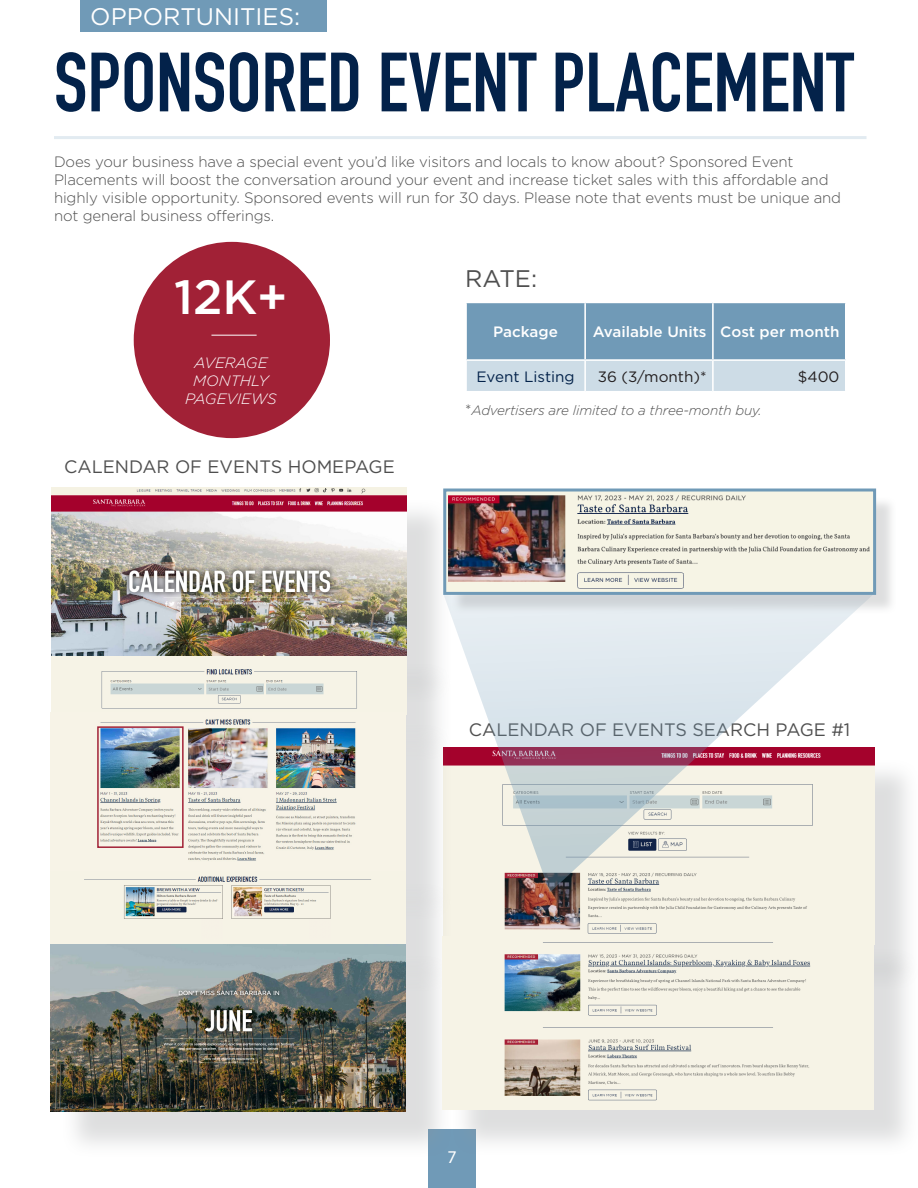
<style>
.page{position:relative;width:918px;height:1188px;background:#fff}
.page>*{position:absolute;margin:0;border:0;box-sizing:border-box;transform-origin:0 0}
.Main_Header_Large{font:82.5px "DIN Engschrift Std";color:#03224a}
.Cover_Date{font:500 48px "Gotham";color:#fff}
.t1{font:24px "Gotham";color:#fff}
.t2{font:24px "Gotham";color:#4f4f4f}
.Main_Body{font:18px "Gotham";color:#4f4f4f}
.t3{font:18px "Myriad Pro";color:#fff}
.t4{font:300 15px/18px "Gotham";letter-spacing:-.01em;color:#4f4f4f}
.Cover_Date-2{font:500 15px "Gotham";color:#fff}
.Cover_Date-3{font:italic 300 15px "Gotham";color:#fff}
.Cover_Date-4{font:15px "Gotham";color:#231f20}
.Cover_Date-5{font:15px "Gotham";color:#03224a}
.Main_Body-2{font:italic 300 13.5px "Gotham";letter-spacing:-.01em;color:#4f4f4f}
.s1{font-style:normal;font-size:15px}
</style>
<div class="page">
<div style="left:80px;top:0;width:246px;height:32px;background:#709ab7"></div>
<div style="left:429px;top:1130px;width:47px;height:58px;background:#709ab7"></div>
<hr style="left:54px;top:136px;width:813px;height:3px;background:#e2ebf1">
<div style="left:134px;top:242px;width:196px;height:196px;background:#a12136;border-radius:50%"></div>
<hr style="left:211px;top:335px;width:46px;height:1px;background:#fff">
<div style="left:61px;top:498px;width:392px;height:206px;background:#919395;opacity:.3"></div>
<img style="left:51px;top:488px;width:355px;height:384px">
<svg style="left:467px;top:303px;width:378px;height:88px;background:#90b1c7"></svg>
<hr style="left:584px;top:303px;width:2px;height:56px;background:#fff">
<hr style="left:712px;top:303px;width:2px;height:56px;background:#fff">
<hr style="left:584px;top:361px;width:2px;height:30px;background:#fff">
<hr style="left:712px;top:361px;width:2px;height:30px;background:#fff">
<hr style="left:465px;top:359px;width:120px;height:2px;background:#fff">
<hr style="left:585px;top:359px;width:128px;height:2px;background:#fff">
<hr style="left:713px;top:359px;width:134px;height:2px;background:#fff">
<div style="left:451px;top:758px;width:467px;height:233px;background:#919395;opacity:.3"></div>
<img style="left:453px;top:748px;width:421px;height:189px">
<div style="left:61px;top:662px;width:391px;height:100px;background:#919395;opacity:.3"></div>
<div style="left:61px;top:723px;width:392px;height:198px;background:#919395;opacity:.3"></div>
<div style="left:61px;top:882px;width:392px;height:111px;background:#919395;opacity:.3"></div>
<img style="left:51px;top:872px;width:355px;height:72px">
<div style="left:61px;top:954px;width:392px;height:205px;background:#919395;opacity:.3"></div>
<img style="left:51px;top:944px;width:355px;height:168px">
<div style="left:451px;top:947px;width:467px;height:210px;background:#919395;opacity:.3"></div>
<img style="left:443px;top:937px;width:431px;height:173px">
<img style="left:96px;top:726px;width:88px;height:123px">
<svg style="left:444px;top:596px;width:429px;height:296px;background:#e0dbdc"></svg>
<div style="left:451px;top:496px;width:445px;height:119px;background:#919395;opacity:.3"></div>
<img style="left:442px;top:488px;width:436px;height:108px">
<p class="t1" style="left:90px;top:1px;width:211px">OPPORTUNITIES:</p>
<p class="Main_Header_Large" style="left:54px;top:34px;width:801px">SPONSORED EVENT PLACEMENT</p>
<p class="t4" style="left:54px;top:153px;width:789px">Does your business have a special event you’d like visitors and locals to know about? Sponsored Event Placements will boost the conversation around your event and increase ticket sales with this affordable and highly visible opportunity. Sponsored events will run for 30 days. Please note that events must be unique and not general business offerings.</p>
<p class="Cover_Date" style="left:174px;top:265px;width:115px">12K+</p>
<p class="Cover_Date-3" style="left:194px;top:353px;width:75px">AVERAGE</p>
<p class="Cover_Date-3" style="left:193px;top:371px;width:77px">MONTHLY</p>
<p class="Cover_Date-3" style="left:185px;top:389px;width:93px">PAGEVIEWS</p>
<p class="Main_Body" style="left:64px;top:455px;width:332px">CALENDAR OF EVENTS HOMEPAGE</p>
<p class="t2" style="left:465px;top:263px;width:73px">RATE:</p>
<p class="Cover_Date-2" style="left:493px;top:322px;width:66px">Package</p>
<p class="Cover_Date-2" style="left:593px;top:322px;width:115px">Available Units</p>
<p class="Cover_Date-2" style="left:720px;top:322px;width:121px">Cost per month</p>
<p class="Cover_Date-5" style="left:477px;top:367px;width:100px">Event Listing</p>
<p class="Cover_Date-4" style="left:598px;top:367px;width:110px">36 (3/month)*</p>
<p class="Cover_Date-4" style="left:798px;top:367px;width:43px">$400</p>
<p class="Main_Body-2" style="left:465px;top:402px;width:298px"><span class="s1">*</span>Advertisers are limited to a three-month buy.</p>
<p class="Main_Body" style="left:469px;top:718px;width:383px">CALENDAR OF EVENTS SEARCH PAGE #1</p>
<p class="t3" style="left:448px;top:1146px;width:11px">7</p>
</div>
